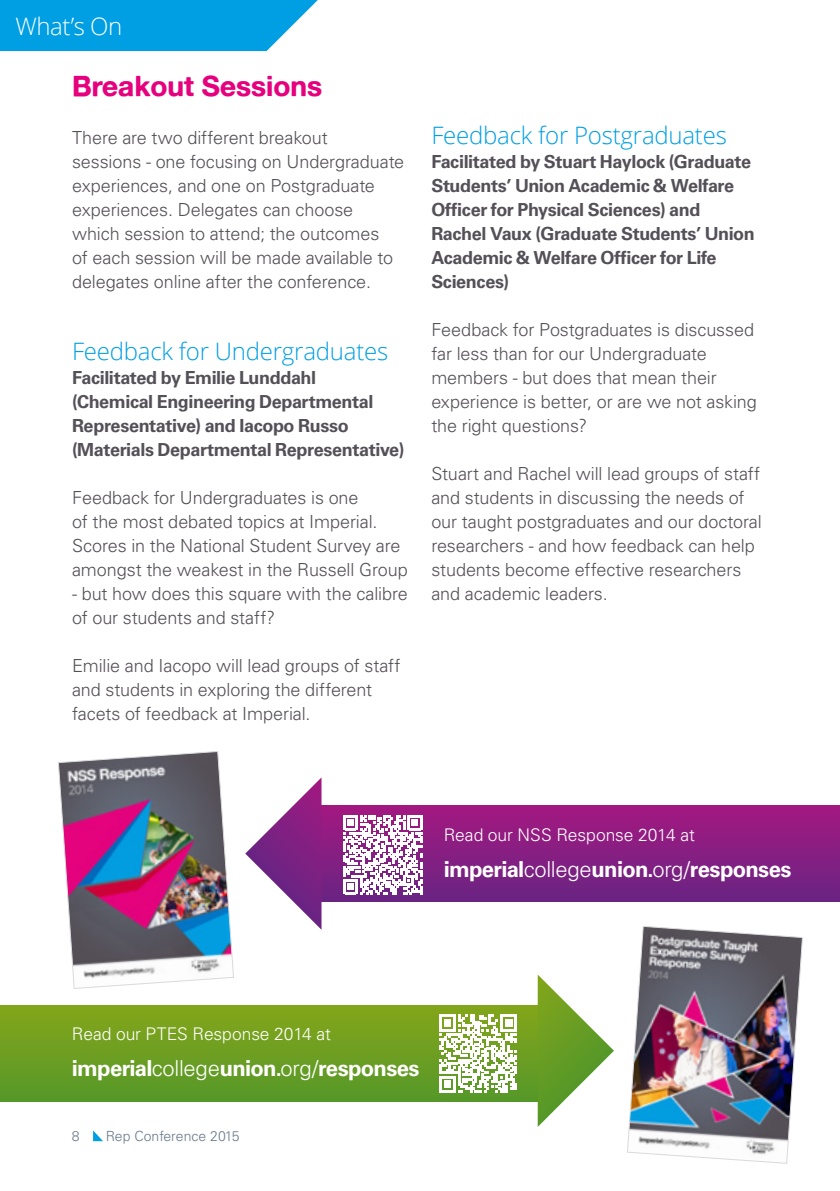
<style>
.page{position:relative;width:840px;height:1191px;background:#fff}
.page>*{position:absolute;margin:0;border:0;box-sizing:border-box;transform-origin:0 0}
.t1{font:28px "Alte Haas Grotesk Bold";color:#e6007d}
.t2{font:300 24px "Open Sans";letter-spacing:-.01em;color:#009fe3}
.t3{font:300 24px "Open Sans";letter-spacing:-.02em;color:#fff}
.t4{font:700 22px "Univers LT";letter-spacing:-.035em;color:#fff}
.t5{font:300 18px/24px "Univers LT";letter-spacing:-.005em;color:#545057}
.t6{font:700 18px/24px "Univers LT";letter-spacing:-.02em;color:#545057}
.t7{font:300 17.4px "Univers LT";letter-spacing:-.005em;color:#fff}
.t8{font:300 14px "Univers LT";color:#6a798d}
.s1{font-weight:300}
</style>
<div class="page">
<svg style="left:93px;top:1130px;width:10px;height:11px"></svg>
<svg style="left:0;top:0;width:318px;height:51px;background:#14a6e5"></svg>
<div style="left:0;top:1005px;width:539px;height:96px;background:linear-gradient(to bottom,#85a61a,#569829)"></div>
<img style="left:627px;top:926px;width:175px;height:237px">
<div style="left:319px;top:805px;width:520px;height:96px;background:linear-gradient(to bottom,#a41881,#6a2483)"></div>
<svg style="left:439px;top:1014px;width:77px;height:78px"></svg>
<img style="left:58px;top:751px;width:176px;height:238px">
<svg style="left:343px;top:815px;width:79px;height:79px"></svg>
<svg style="left:245px;top:778px;width:76px;height:151px"></svg>
<svg style="left:537px;top:974px;width:76px;height:153px"></svg>
<h2 class="t3" style="left:16px;top:10px;width:108px">What’s On</h2>
<h1 class="t1" style="left:72px;top:68px;width:251px">Breakout Sessions</h1>
<p class="t5" style="left:72px;top:126px;width:333px">There are two different breakout<br>sessions - one focusing on Undergraduate experiences, and one on Postgraduate experiences. Delegates can choose which session to attend; the outcomes<br>of each session will be made available to delegates online after the conference.</p>
<h2 class="t2" style="left:72px;top:335px;width:317px">Feedback for Undergraduates</h2>
<p class="t6" style="left:72px;top:366px;width:333px">Facilitated by Emilie Lunddahl<br>(Chemical Engineering Departmental Representative) and Iacopo Russo (Materials Departmental Representative)</p>
<p class="t5" style="left:72px;top:486px;width:337px">Feedback for Undergraduates is one<br>of the most debated topics at Imperial.<br>Scores in the National Student Survey are amongst the weakest in the Russell Group</p>
<p class="t5" style="left:72px;top:582px;width:337px">- but how does this square with the calibre of our students and staff?</p>
<p class="t5" style="left:72px;top:654px;width:330px">Emilie and Iacopo will lead groups of staff and students in exploring the different facets of feedback at Imperial.</p>
<h2 class="t2" style="left:431px;top:119px;width:297px">Feedback for Postgraduates</h2>
<p class="t6" style="left:431px;top:150px;width:325px">Facilitated by Stuart Haylock (Graduate<br>Students’ Union Academic &amp; Welfare<br>Officer for Physical Sciences) and<br>Rachel Vaux (Graduate Students’ Union<br>Academic &amp; Welfare Officer for Life<br>Sciences)</p>
<p class="t5" style="left:431px;top:318px;width:327px">Feedback for Postgraduates is discussed far less than for our Undergraduate members - but does that mean their experience is better, or are we not asking the right questions?</p>
<p class="t5" style="left:431px;top:462px;width:332px">Stuart and Rachel will lead groups of staff and students in discussing the needs of our taught postgraduates and our doctoral researchers - and how feedback can help students become effective researchers and academic leaders.</p>
<p class="t7" style="left:443px;top:824px;width:252px">Read our NSS Response 2014 at</p>
<p class="t4" style="left:443px;top:856px;width:349px">imperial<span class="s1">college</span>union.<span class="s1">org/</span>responses</p>
<p class="t7" style="left:72px;top:1023px;width:260px">Read our PTES Response 2014 at</p>
<p class="t4" style="left:72px;top:1055px;width:349px">imperial<span class="s1">college</span>union.<span class="s1">org/</span>responses</p>
<p class="t8" style="left:72px;top:1127px;width:9px">8</p>
<p class="t8" style="left:106px;top:1127px;width:135px">Rep Conference 2015</p>
</div>
